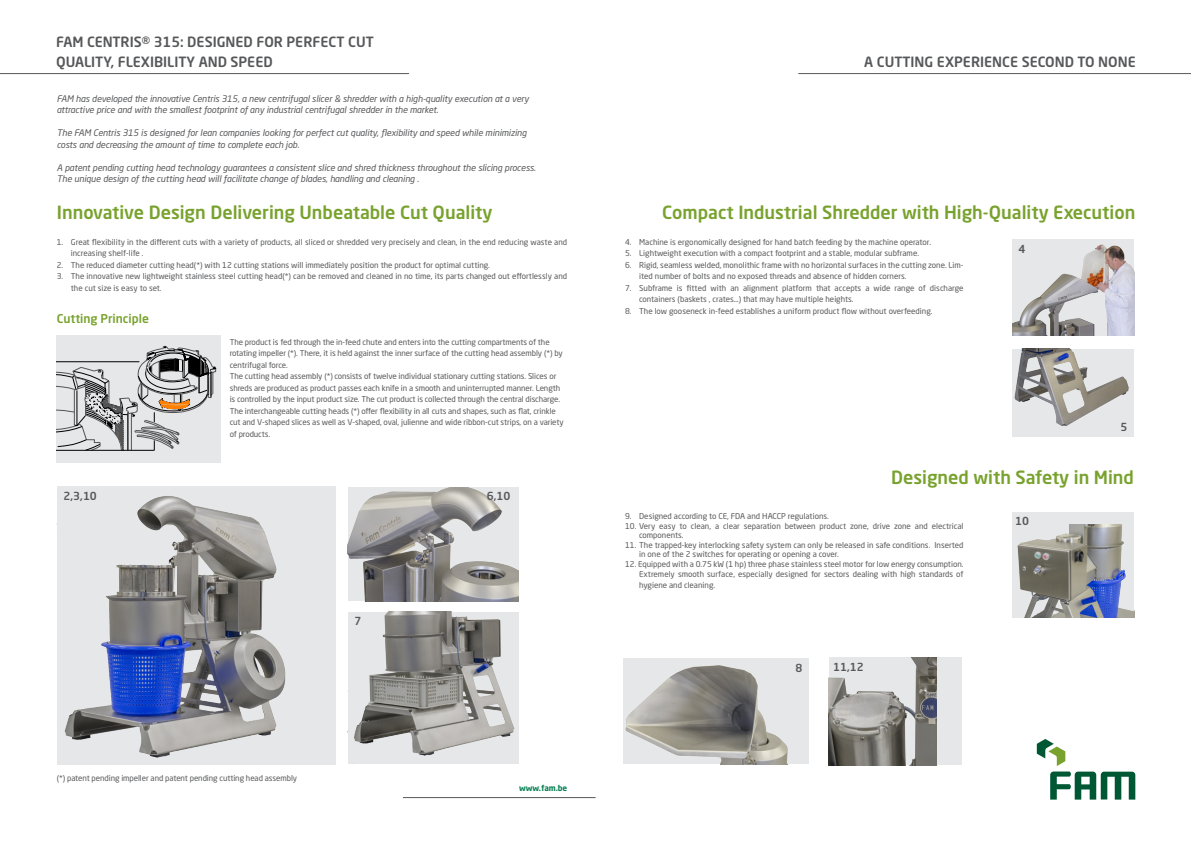
<style>
.page{position:relative;width:1191px;height:842px;background:#fff}
.page>*{position:absolute;margin:0;border:0;box-sizing:border-box;transform-origin:0 0}
.dark_green_title_rig{font:500 18px "Neo Sans Pro";color:#78a22d}
.dark_green_title_lef{font:500 18px "Neo Sans Pro";color:#78a22d}
.grey_title_and_light{font:500 14px/20px "Neo Sans Pro";color:#57585a}
.dark_green_title_lef-2{font:500 12px "Neo Sans Pro";color:#78a22d}
.Photo_number{font:500 11px "Neo Sans Pro";color:#57585a}
.introduction{font:italic 9px/11.5px "Neo Sans Pro";letter-spacing:-.01em;color:#57585a}
.body_intend{font:8px/11.5px "Neo Sans Pro";color:#57585a}
.body{font:8px/11.5px "Neo Sans Pro";letter-spacing:-.01em;color:#57585a}
.www{font:700 8px "Neo Sans Pro";letter-spacing:-.01em;color:#0b8256}
</style>
<div class="page">
<hr style="left:403px;top:797px;width:192px;height:1px;background:#57585a">
<svg style="left:1036px;top:739px;width:99px;height:61px"></svg>
<div style="left:57px;top:336px;width:164px;height:127px;background:#e6e7e9"></div>
<div style="left:57px;top:486px;width:278px;height:279px;background:#e6e7e9"></div>
<img style="left:64px;top:496px;width:222px;height:262px">
<img style="left:348px;top:612px;width:170px;height:151px">
<img style="left:348px;top:488px;width:170px;height:113px">
<svg style="left:57px;top:345px;width:160px;height:106px"></svg>
<div style="left:1012px;top:512px;width:122px;height:105px;background:#e6e7e9"></div>
<img style="left:1017px;top:525px;width:117px;height:92px">
<div style="left:624px;top:658px;width:185px;height:106px;background:#e6e7e9"></div>
<img style="left:625px;top:665px;width:163px;height:99px">
<div style="left:829px;top:658px;width:132px;height:107px;background:#e6e7e9"></div>
<img style="left:829px;top:658px;width:107px;height:107px">
<hr style="left:0;top:73px;width:409px;height:1px;background:#57585a">
<hr style="left:798px;top:73px;width:393px;height:1px;background:#57585a">
<img style="left:1012px;top:239px;width:122px;height:97px">
<img style="left:1012px;top:349px;width:122px;height:87px">
<p class="grey_title_and_light" style="left:56px;top:32px;width:319px">FAM CENTRIS® 315: DESIGNED FOR PERFECT CUT<br>QUALITY, FLEXIBILITY AND SPEED</p>
<p class="introduction" style="left:57px;top:93px;width:474px">FAM has developed the innovative Centris 315, a new centrifugal slicer &amp; shredder with a high-quality execution at a very attractive price and with the smallest footprint of any industrial centrifugal shredder in the market.</p>
<p class="introduction" style="left:57px;top:127px;width:471px">The FAM Centris 315 is designed for lean companies looking for perfect cut quality, flexibility and speed while minimizing costs and decreasing the amount of time to complete each job.</p>
<p class="introduction" style="left:57px;top:162px;width:480px">A patent pending cutting head technology guarantees a consistent slice and shred thickness throughout the slicing process.<br>The unique design of the cutting head will facilitate change of blades, handling and cleaning .</p>
<p class="grey_title_and_light" style="left:864px;top:52px;width:273px">A CUTTING EXPERIENCE SECOND TO NONE</p>
<p class="dark_green_title_lef" style="left:57px;top:201px;width:437px">Innovative Design Delivering Unbeatable Cut Quality</p>
<p class="dark_green_title_rig" style="left:662px;top:201px;width:475px">Compact Industrial Shredder with High-Quality Execution</p>
<p class="body_intend" style="left:71px;top:236px;width:498px;text-indent:-14px">1. Great flexibility in the different cuts with a variety of products, all sliced or shredded very precisely and clean, in the end reducing waste and increasing shelf-life .</p>
<p class="body_intend" style="left:57px;top:259px;width:435px">2. The reduced diameter cutting head(*) with 12 cutting stations will immediately position the product for optimal cutting.</p>
<p class="body_intend" style="left:71px;top:270px;width:498px;text-indent:-14px">3. The innovative new lightweight stainless steel cutting head(*) can be removed and cleaned in no time, its parts changed out effortlessly and the cut size is easy to set.</p>
<p class="body_intend" style="left:625px;top:236px;width:307px">4. Machine is ergonomically designed for hand batch feeding by the machine operator.</p>
<p class="body_intend" style="left:625px;top:247px;width:295px">5. Lightweight execution with a compact footprint and a stable, modular subframe.</p>
<p class="body_intend" style="left:639px;top:259px;width:326px;text-indent:-14px">6. Rigid, seamless welded, monolithic frame with no horizontal surfaces in the cutting zone. Lim&shy;ited number of bolts and no exposed threads and absence of hidden corners.</p>
<p class="body_intend" style="left:639px;top:282px;width:326px;text-indent:-14px">7. Subframe is fitted with an alignment platform that accepts a wide range of discharge containers (baskets , crates…) that may have multiple heights.</p>
<p class="body_intend" style="left:625px;top:305px;width:309px">8. The low gooseneck in-feed establishes a uniform product flow without overfeeding.</p>
<p class="Photo_number" style="left:1018px;top:242px;width:8px">4</p>
<p class="dark_green_title_lef-2" style="left:57px;top:311px;width:94px">Cutting Principle</p>
<p class="Photo_number" style="left:63px;top:489px;width:35px">2,3,10</p>
<p class="body" style="left:230px;top:336px;width:335px">The product is fed through the in-feed chute and enters into the cutting compartments of the rotating impeller (*). There, it is held against the inner surface of the cutting head assembly (*) by centrifugal force.</p>
<p class="body" style="left:230px;top:370px;width:332px">The cutting head assembly (*) consists of twelve individual stationary cutting stations. Slices or shreds are produced as product passes each knife in a smooth and uninterrupted manner. Length is controlled by the input product size. The cut product is collected through the central discharge.</p>
<p class="body" style="left:230px;top:405px;width:335px">The interchangeable cutting heads (*) offer flexibility in all cuts and shapes, such as flat, crinkle cut and V-shaped slices as well as V-shaped, oval, julienne and wide ribbon-cut strips, on a variety of products.</p>
<p class="Photo_number" style="left:354px;top:614px;width:8px">7</p>
<p class="Photo_number" style="left:487px;top:489px;width:25px">6,10</p>
<p class="body" style="left:57px;top:772px;width:242px">(*) patent pending impeller and patent pending cutting head assembly</p>
<p class="www" style="left:519px;top:783px;width:50px">www.fam.be</p>
<p class="Photo_number" style="left:1120px;top:420px;width:8px">5</p>
<p class="dark_green_title_rig" style="left:891px;top:465px;width:244px">Designed with Safety in Mind</p>
<p class="body_intend" style="left:625px;top:510px;width:205px">9. Designed according to CE, FDA and HACCP regulations.</p>
<p class="body_intend" style="left:639px;top:521px;width:326px;line-height:9.6px;text-indent:-14px">10. Very easy to clean, a clear separation between product zone, drive zone and electrical components.</p>
<p class="body_intend" style="left:639px;top:540px;width:326px;line-height:9.6px;text-indent:-14px">11. The trapped-key interlocking safety system can only be released in safe conditions. Inserted in one of the 2 switches for operating or opening a cover.</p>
<p class="body_intend" style="left:625px;top:559px;width:340px;line-height:9.6px;text-align:right">12. Equipped with a 0.75 kW (1 hp) three phase stainless steel motor for low energy consumption.<br>Extremely smooth surface, especially designed for sectors dealing with high standards of</p>
<p class="body_intend" style="left:639px;top:579px;width:78px">hygiene and cleaning.</p>
<p class="Photo_number" style="left:795px;top:661px;width:8px">8</p>
<p class="Photo_number" style="left:833px;top:660px;width:32px">11,12</p>
<p class="Photo_number" style="left:1015px;top:514px;width:15px">10</p>
</div>
